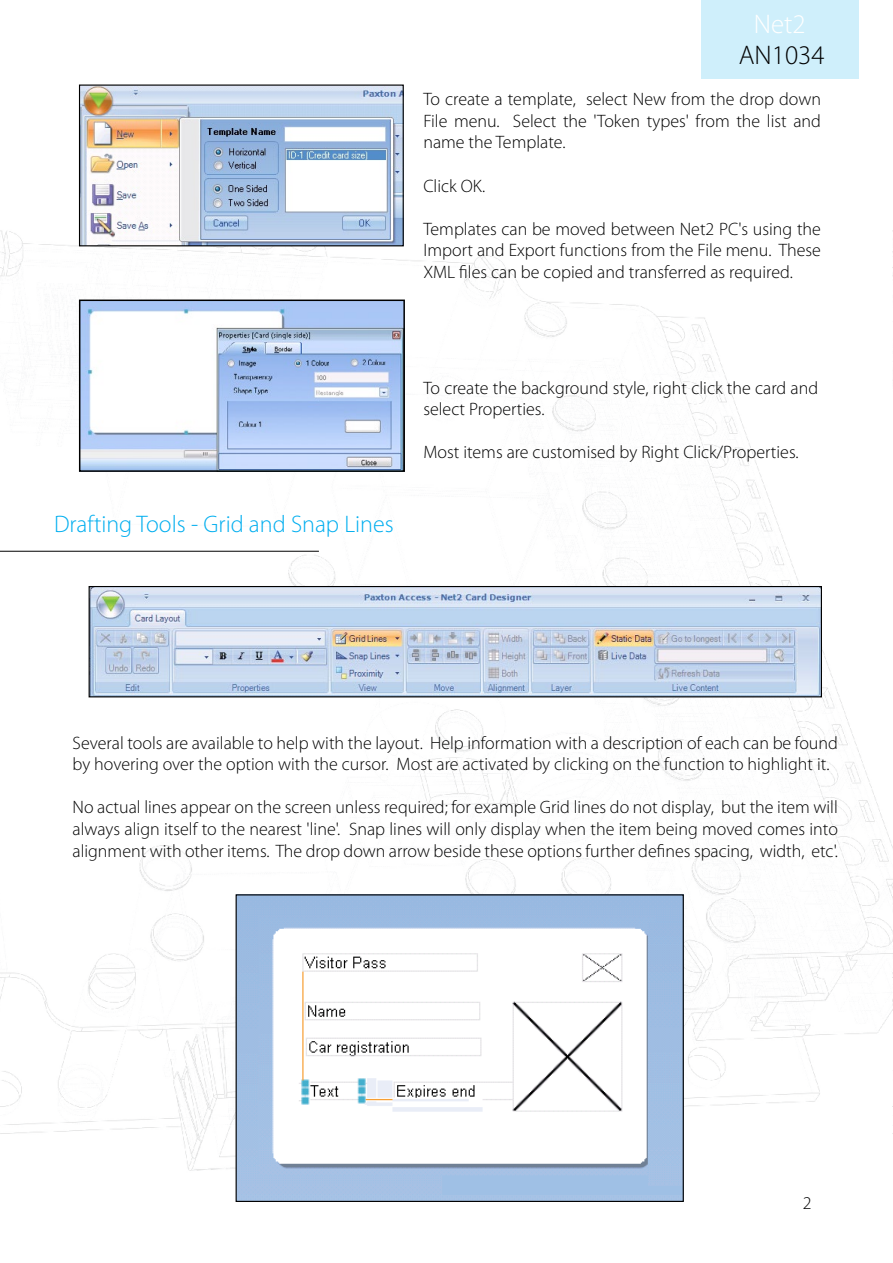
<style>
.page{position:relative;width:893px;height:1263px;background:#fff}
.page>*{position:absolute;margin:0;border:0;box-sizing:border-box;transform-origin:0 0}
.t1{font:300 27px "Myriad Pro";color:#000}
.t2{font:300 27px "Myriad Pro";color:#fff}
.t3{font:300 24px "Myriad Pro";color:#00aeef}
.t4{font:300 18px/21.6px "Myriad Pro";color:#000;text-align:justify}
</style>
<div class="page">
<img style="left:0;top:143px;width:893px;height:1059px">
<div style="left:702px;top:0;width:157px;height:79px;background:#cfeffb"></div>
<img style="left:81px;top:87px;width:321px;height:157px">
<div style="left:79px;top:85px;width:325px;height:161px;border:1px solid #000"></div>
<img style="left:82px;top:303px;width:320px;height:166px">
<div style="left:79px;top:300px;width:326px;height:172px;border:2px solid #000"></div>
<img style="left:91px;top:588px;width:729px;height:107px">
<div style="left:89px;top:586px;width:733px;height:111px;border:1px solid #000"></div>
<img style="left:238px;top:896px;width:444px;height:304px">
<div style="left:236px;top:894px;width:448px;height:308px;border:1px solid #000"></div>
<hr style="left:0;top:551px;width:319px;height:1px;background:#000">
<h1 class="t2" style="left:754px;top:8px;width:53px">Net2</h1>
<h1 class="t1" style="left:739px;top:39px;width:87px">AN1034</h1>
<p class="t4" style="left:423px;top:88px;width:399px">To create a template, select New from the drop down File menu. Select the 'Token types' from the list and name the Template.</p>
<p class="t4" style="left:423px;top:175px;width:63px">Click OK.</p>
<p class="t4" style="left:423px;top:218px;width:399px">Templates can be moved between Net2 PC's using the Import and Export functions from the File menu. These XML files can be copied and transferred as required.</p>
<h2 class="t3" style="left:54px;top:509px;width:341px">Drafting Tools - Grid and Snap Lines</h2>
<p class="t4" style="left:423px;top:377px;width:396px">To create the background style, right click the card and select Properties.</p>
<p class="t4" style="left:423px;top:441px;width:377px">Most items are customised by Right Click/Properties.</p>
<p class="t4" style="left:73px;top:732px;width:767px">Several tools are available to help with the layout. Help information with a description of each can be found by hovering over the option with the cursor. Most are activated by clicking on the function to highlight it.</p>
<p class="t4" style="left:73px;top:796px;width:767px">No actual lines appear on the screen unless required; for example Grid lines do not display, but the item will always align itself to the nearest 'line'. Snap lines will only display when the item being moved comes into alignment with other items. The drop down arrow beside these options further defines spacing, width, etc'.</p>
<p class="t4" style="left:803px;top:1192px;width:10px">2</p>
</div>
